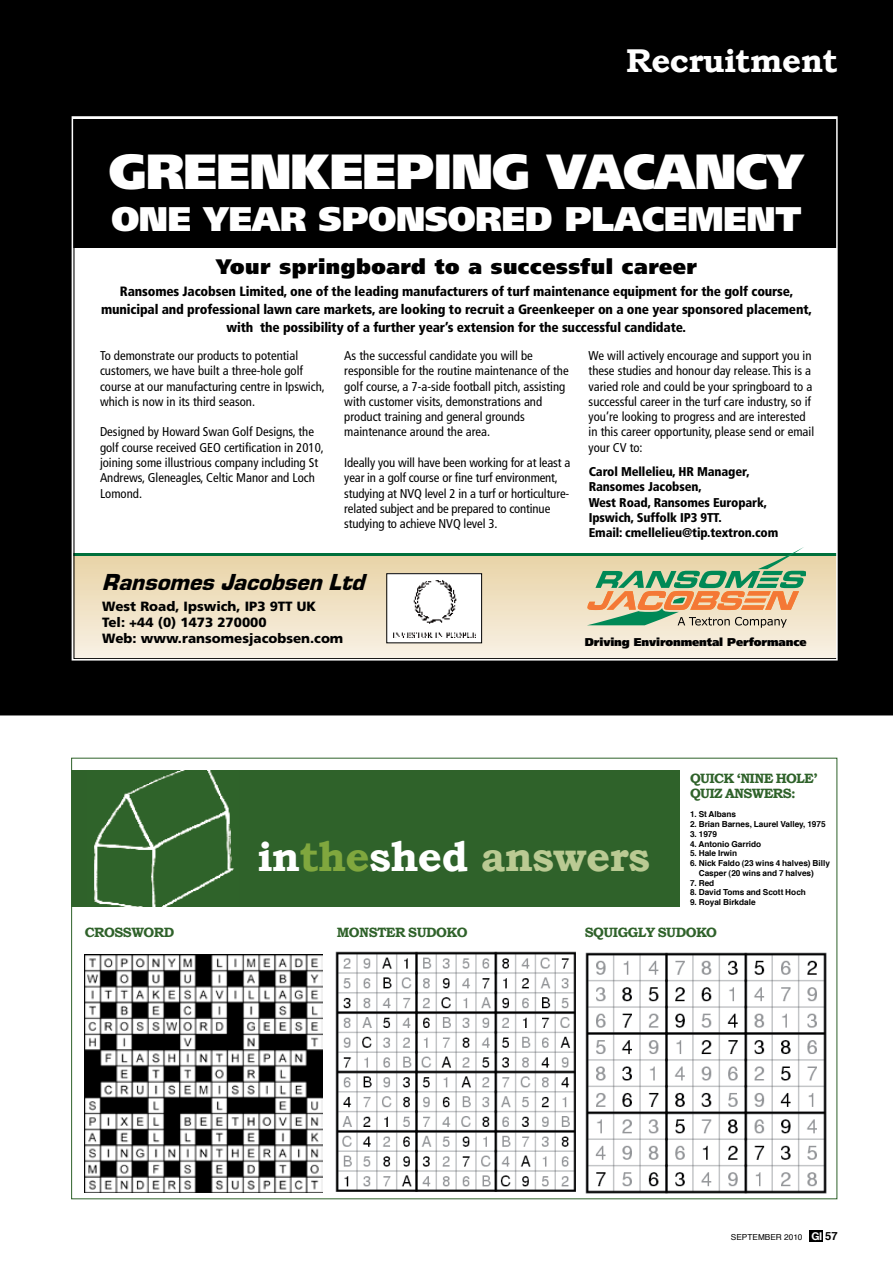
<style>
.page{position:relative;width:893px;height:1263px;background:#fff}
.page>*{position:absolute;margin:0;border:0;box-sizing:border-box;transform-origin:0 0}
.t1{font:900 49.35px "Frutiger LT Std";letter-spacing:-.02em;color:#fff}
.t2{font:700 42px "Bookman Old Style";letter-spacing:-.02em;color:#baca93}
.t3{font:900 34.2px "Frutiger LT Std";letter-spacing:-.01em;color:#fff}
.t4{font:700 33px "Bookman Old Style";letter-spacing:-.02em;color:#fff}
.t5{font:italic 900 24.15px "Eurostile";color:#000}
.t6{font:900 21px "Frutiger LT Std";letter-spacing:.025em;color:#000}
.t7{font:900 condensed 13.5px/18px "Frutiger LT Std";letter-spacing:-.01em;color:#000;text-align:center}
.t8{font:700 13.5px/15.3px "Bookman Old Style";letter-spacing:-.04em;color:#2f622a}
.t9{font:900 13.35px/16px "Frutiger LT Std";color:#000}
.t10{font:condensed 12.75px/15.3px "Frutiger LT Std";color:#000}
.t11{font:900 condensed 12.75px/15.3px "Frutiger LT Std";letter-spacing:-.01em;color:#000}
.t12{font:900 11.25px "Frutiger LT Std";letter-spacing:-.01em;color:#000}
.t13{font:700 8.25px/9.8px "Helvetica";color:#000}
.t14{font:8.25px "Helvetica";color:#000}
.s1{color:#fff}
.s2{color:#80a73e}
.s3{font-family:"Helvetica Neue";font-weight:700;font-size:10.8px;color:#fff}
.s4{font-weight:700;font-size:11.25px}
</style>
<div class="page">
<div style="left:0;top:0;width:892px;height:715px;background:#000"></div>
<div style="left:809px;top:1230px;width:13px;height:11px;background:#000"></div>
<div style="left:71px;top:771px;width:608px;height:136px;background:#2f622a"></div>
<img style="left:85px;top:955px;width:238px;height:238px">
<img style="left:335px;top:952px;width:240px;height:239px">
<img style="left:585px;top:952px;width:241px;height:241px">
<img style="left:94px;top:771px;width:140px;height:136px">
<svg style="left:75px;top:119px;width:759px;height:538px"></svg>
<svg style="left:586px;top:547px;width:219px;height:81px;background:#bcbc95"></svg>
<div style="left:386px;top:574px;width:95px;height:69px;background:#fff"></div>
<img style="left:393px;top:580px;width:83px;height:58px">
<div style="left:386px;top:573px;width:96px;height:70px;border:1px solid #000"></div>
<h3 class="t4" style="left:626px;top:41px;width:213px">Recruitment</h3>
<h1 class="t1" style="left:109px;top:141px;width:696px">GREENKEEPING VACANCY</h1>
<h3 class="t3" style="left:111px;top:198px;width:691px">ONE YEAR SPONSORED PLACEMENT</h3>
<h3 class="t6" style="left:216px;top:254px;width:482px">Your springboard to a successful career</h3>
<p class="t7" style="left:101px;top:282px;width:712px">Ransomes Jacobsen Limited, one of the leading manufacturers of turf maintenance equipment for the golf course, municipal and professional lawn care markets, are looking to recruit a Greenkeeper on a one year sponsored placement, with the possibility of a further year’s extension for the successful candidate.</p>
<p class="t10" style="left:100px;top:348px;width:226px">To demonstrate our products to potential customers, we have built a three-hole golf course at our manufacturing centre in Ipswich, which is now in its third season.</p>
<p class="t10" style="left:100px;top:424px;width:225px">Designed by Howard Swan Golf Designs, the golf course received GEO certification in 2010, joining some illustrious company including St Andrews, Gleneagles, Celtic Manor and Loch Lomond.</p>
<p class="t10" style="left:344px;top:348px;width:226px">As the successful candidate you will be responsible for the routine maintenance of the golf course, a 7-a-side football pitch, assisting with customer visits, demonstrations and product training and general grounds maintenance around the area.</p>
<p class="t10" style="left:344px;top:455px;width:227px">Ideally you will have been working for at least a year in a golf course or fine turf environment, studying at NVQ level 2 in a turf or horticulture&shy;related subject and be prepared to continue studying to achieve NVQ level 3.</p>
<p class="t10" style="left:588px;top:348px;width:227px">We will actively encourage and support you in these studies and honour day release. This is a varied role and could be your springboard to a successful career in the turf care industry, so if you’re looking to progress and are interested in this career opportunity, please send or email your CV to:</p>
<p class="t11" style="left:588px;top:464px;width:191px">Carol Mellelieu, HR Manager,<br>Ransomes Jacobsen,<br>West Road, Ransomes Europark,<br>Ipswich, Suffolk IP3 9TT.<br>Email: cmellelieu@tip.textron.com</p>
<h3 class="t5" style="left:102px;top:569px;width:263px">Ransomes Jacobsen Ltd</h3>
<p class="t9" style="left:102px;top:598px;width:242px">West Road, Ipswich, IP3 9TT UK<br>Tel: +44 (0) 1473 270000<br>Web: www.ransomesjacobsen.com</p>
<p class="t12" style="left:584px;top:635px;width:223px">Driving Environmental Performance</p>
<h2 class="t2" style="left:257px;top:831px;width:394px"><span class="s1">in</span><span class="s2">the</span><span class="s1">shed</span> answers</h2>
<p class="t8" style="left:689px;top:770px;width:129px">QUICK ‘NINE HOLE’<br>QUIZ ANSWERS:</p>
<p class="t13" style="left:689px;top:810px;width:48px">1. St Albans</p>
<p class="t13" style="left:689px;top:819px;width:137px">2. Brian Barnes, Laurel Valley, 1975</p>
<p class="t13" style="left:689px;top:829px;width:29px">3. 1979</p>
<p class="t13" style="left:689px;top:839px;width:73px">4. Antonio Garrido</p>
<p class="t13" style="left:689px;top:849px;width:49px">5. Hale Irwin</p>
<p class="t13" style="left:698px;top:858px;width:133px;text-indent:-9px">6. Nick Faldo (23 wins 4 halves) Billy<br>Casper (20 wins and 7 halves)</p>
<p class="t13" style="left:689px;top:878px;width:26px">7. Red</p>
<p class="t13" style="left:689px;top:888px;width:117px">8. David Toms and Scott Hoch</p>
<p class="t13" style="left:689px;top:897px;width:67px">9. Royal Birkdale</p>
<p class="t8" style="left:85px;top:924px;width:91px">CROSSWORD</p>
<p class="t8" style="left:337px;top:924px;width:132px">MONSTER SUDOKO</p>
<p class="t8" style="left:584px;top:924px;width:134px">SQUIGGLY SUDOKO</p>
<p class="t14" style="left:730px;top:1231px;width:108px">SEPTEMBER 2010 <span class="s3">GI</span> <span class="s4">57</span></p>
</div>
